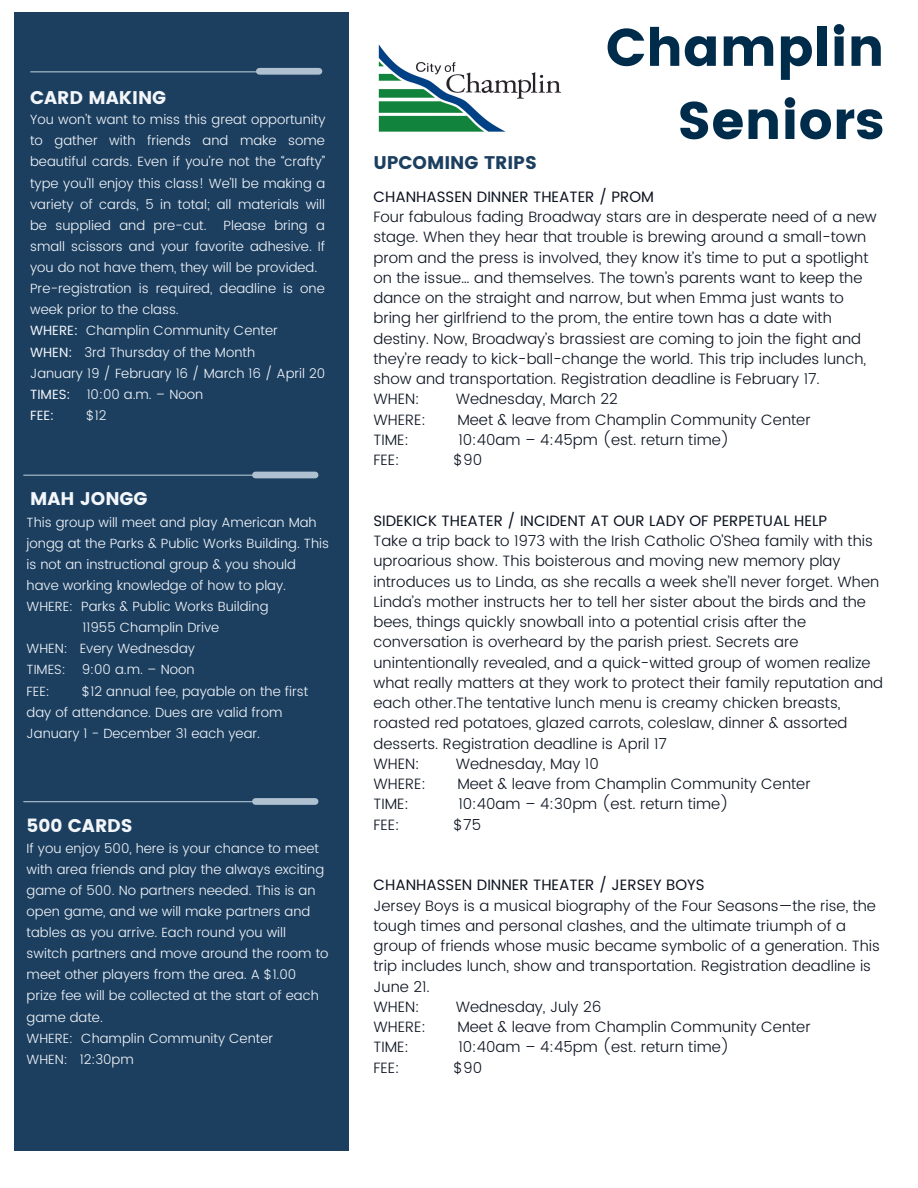
<style>
.page{position:relative;width:918px;height:1188px;background:#fff}
.page>*{position:absolute;margin:0;border:0;box-sizing:border-box;transform-origin:0 0}
.t1{font:52.65px/73.2px "Poppins";color:#002c4b;text-align:right}
.t2{font:18.3px "Poppins";color:#f3f6fa}
.t3{font:18.3px "Poppins";color:#1c3f60}
.t4{font:300 15px/20.2px "Poppins";color:#0b1320}
.t5{font:15px "Poppins";color:#0b1320}
.t6{font:300 13.35px/21.1px "Poppins";color:#f3f6fa}
.s1{font-weight:400}
</style>
<div class="page">
<div style="left:14px;top:13px;width:334px;height:1138px;background:#1c3f60"></div>
<hr style="left:31px;top:71px;width:243px;height:1px;background:#afc1d0">
<div style="left:259px;top:68px;width:60px;height:7px;background:#afc1d0"></div>
<hr style="left:24px;top:475px;width:243px;height:1px;background:#afc1d0">
<div style="left:255px;top:472px;width:60px;height:6px;background:#afc1d0"></div>
<hr style="left:24px;top:801px;width:243px;height:1px;background:#afc1d0">
<div style="left:255px;top:798px;width:60px;height:7px;background:#afc1d0"></div>
<img style="left:378px;top:44px;width:183px;height:88px">
<p class="t2" style="left:30px;top:87px;width:138px">CARD MAKING</p>
<p class="t6" style="left:30px;top:109px;width:297px;text-align:justify">You won’t want to miss this great opportunity to gather with friends and make some beautiful cards. Even if you’re not the “crafty” type you’ll enjoy this class! We’ll be making a variety of cards, 5 in total; all materials will be supplied and pre-cut.</p>
<p class="t6" style="left:30px;top:215px;width:297px;text-indent:193px">Please bring a small scissors and your favorite adhesive. If you do not have them, they will be provided.<br>Pre-registration is required, deadline is one week prior to the class.<br><span class="s1">WHERE:</span> Champlin Community Center<br><span class="s1">WHEN:</span> 3rd Thursday of the Month<br>January 19 / February 16 / March 16 / April 20<br><span class="s1">TIMES:</span> 10:00 a.m. – Noon<br><span class="s1">FEE:</span></p>
<p class="t6" style="left:86px;top:405px;width:22px">$12</p>
<p class="t2" style="left:30px;top:488px;width:119px">MAH JONGG</p>
<p class="t6" style="left:27px;top:511px;width:292px">This group will meet and play American Mah</p>
<p class="t6" style="left:27px;top:533px;width:304px">jongg at the Parks &amp; Public Works Building. This</p>
<p class="t6" style="left:27px;top:554px;width:271px">is not an instructional group &amp; you should</p>
<p class="t6" style="left:27px;top:575px;width:261px">have working knowledge of how to play.</p>
<p class="t6" style="left:27px;top:596px;width:243px">WHERE: Parks &amp; Public Works Building</p>
<p class="t6" style="left:83px;top:617px;width:138px">11955 Champlin Drive</p>
<p class="t6" style="left:27px;top:638px;width:170px">WHEN: Every Wednesday</p>
<p class="t6" style="left:27px;top:659px;width:169px">TIMES: 9:00 a.m. – Noon</p>
<p class="t6" style="left:27px;top:680px;width:25px">FEE:</p>
<p class="t6" style="left:27px;top:680px;width:283px;text-indent:55px">$12 annual fee, payable on the first day of attendance. Dues are valid from<br>January 1 - December 31 each year.</p>
<p class="t2" style="left:27px;top:815px;width:108px">500 CARDS</p>
<p class="t6" style="left:27px;top:837px;width:303px">If you enjoy 500, here is your chance to meet with area friends and play the always exciting game of 500. No partners needed. This is an open game, and we will make partners and tables as you arrive. Each round you will switch partners and move around the room to meet other players from the area. A $1.00 prize fee will be collected at the start of each game date.<br>WHERE: Champlin Community Center<br>WHEN: 12:30pm</p>
<h1 class="t1" style="left:606px;top:11px;width:280px">Champlin<br>Seniors</h1>
<p class="t3" style="left:373px;top:152px;width:165px">UPCOMING TRIPS</p>
<p class="t5" style="left:373px;top:188px;width:282px">CHANHASSEN DINNER THEATER / PROM</p>
<p class="t4" style="left:373px;top:207px;width:505px">Four fabulous fading Broadway stars are in desperate need of a new stage. When they hear that trouble is brewing around a small-town prom and the press is involved, they know it’s time to put a spotlight on the issue… and themselves. The town’s parents want to keep the dance on the straight and narrow, but when Emma just wants to bring her girlfriend to the prom, the entire town has a date with destiny. Now, Broadway’s brassiest are coming to join the fight and they’re ready to kick-ball-change the world. This trip includes lunch, show and transportation. Registration deadline is February 17.<br>WHEN:</p>
<p class="t4" style="left:456px;top:389px;width:164px">Wednesday, March 22</p>
<p class="t4" style="left:373px;top:409px;width:54px">WHERE:</p>
<p class="t4" style="left:457px;top:409px;width:355px">Meet &amp; leave from Champlin Community Center</p>
<p class="t4" style="left:373px;top:430px;width:37px">TIME:</p>
<p class="t4" style="left:458px;top:430px;width:273px">10:40am – 4:45pm (est. return time)</p>
<p class="t4" style="left:373px;top:450px;width:28px">FEE:</p>
<p class="t4" style="left:454px;top:450px;width:30px">$90</p>
<p class="t5" style="left:373px;top:512px;width:455px">SIDEKICK THEATER / INCIDENT AT OUR LADY OF PERPETUAL HELP</p>
<p class="t4" style="left:373px;top:531px;width:511px">Take a trip back to 1973 with the Irish Catholic O’Shea family with this uproarious show. This boisterous and moving new memory play introduces us to Linda, as she recalls a week she’ll never forget. When Linda’s mother instructs her to tell her sister about the birds and the bees, things quickly snowball into a potential crisis after the conversation is overheard by the parish priest. Secrets are unintentionally revealed, and a quick-witted group of women realize what really matters at they work to protect their family reputation and each other.The tentative lunch menu is creamy chicken breasts, roasted red potatoes, glazed carrots, coleslaw, dinner &amp; assorted desserts. Registration deadline is April 17<br>WHEN:</p>
<p class="t4" style="left:456px;top:754px;width:145px">Wednesday, May 10</p>
<p class="t4" style="left:373px;top:774px;width:54px">WHERE:</p>
<p class="t4" style="left:457px;top:774px;width:355px">Meet &amp; leave from Champlin Community Center</p>
<p class="t4" style="left:373px;top:794px;width:37px">TIME:</p>
<p class="t4" style="left:458px;top:794px;width:272px">10:40am – 4:30pm (est. return time)</p>
<p class="t4" style="left:373px;top:814px;width:28px">FEE:</p>
<p class="t4" style="left:454px;top:814px;width:29px">$75</p>
<p class="t5" style="left:373px;top:877px;width:332px">CHANHASSEN DINNER THEATER / JERSEY BOYS</p>
<p class="t4" style="left:373px;top:895px;width:508px">Jersey Boys is a musical biography of the Four Seasons—the rise, the tough times and personal clashes, and the ultimate triumph of a group of friends whose music became symbolic of a generation. This trip includes lunch, show and transportation. Registration deadline is June 21.<br>WHEN:</p>
<p class="t4" style="left:456px;top:997px;width:147px">Wednesday, July 26</p>
<p class="t4" style="left:373px;top:1017px;width:54px">WHERE:</p>
<p class="t4" style="left:457px;top:1017px;width:355px">Meet &amp; leave from Champlin Community Center</p>
<p class="t4" style="left:373px;top:1037px;width:37px">TIME:</p>
<p class="t4" style="left:458px;top:1037px;width:273px">10:40am – 4:45pm (est. return time)</p>
<p class="t4" style="left:373px;top:1057px;width:28px">FEE:</p>
<p class="t4" style="left:454px;top:1057px;width:30px">$90</p>
</div>
